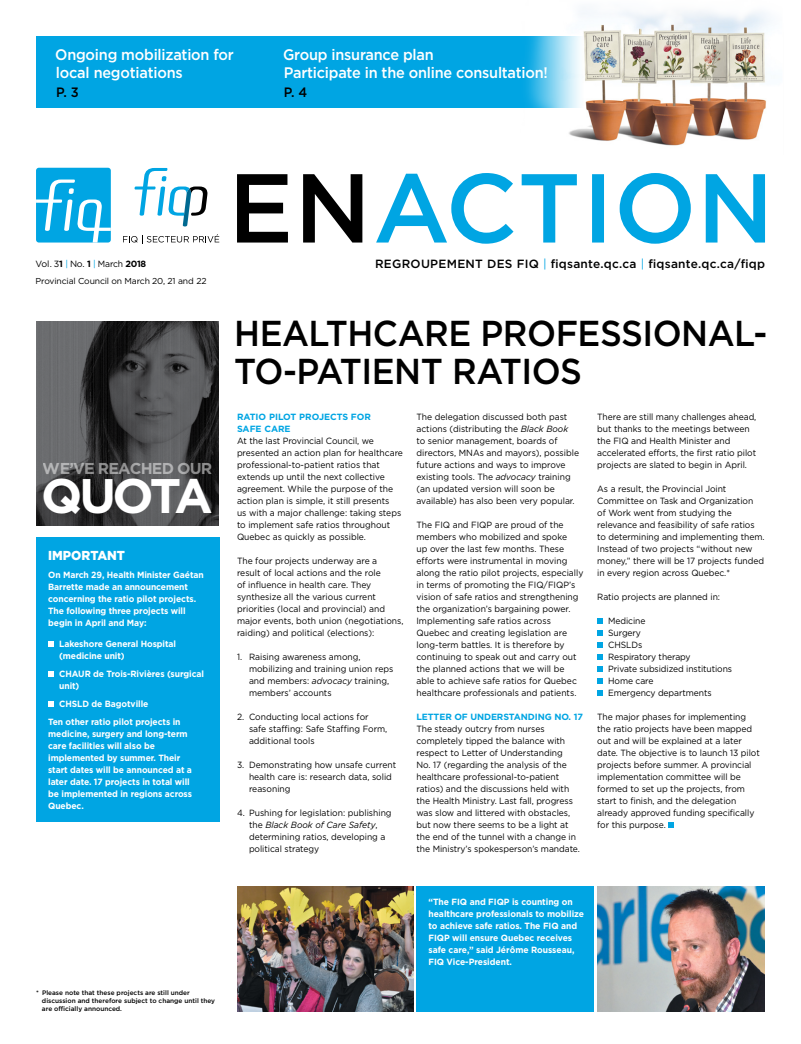
<style>
.page{position:relative;width:801px;height:1044px;background:#fff}
.page>*{position:absolute;margin:0;border:0;box-sizing:border-box;transform-origin:0 0}
.t1{font:700 48.5px "Gotham";letter-spacing:-.08em;color:#fff}
.t2{font:500 36px/38px "Gotham";letter-spacing:-.015em;color:#000;scale:.95 1}
.t3{font:700 15.8px "Gotham";letter-spacing:-.05em;color:#fff}
.t4{font:500 15.3px/18.7px "Gotham";letter-spacing:-.015em;color:#fff;scale:.95 1}
.t5{font:500 13.6px "Gotham";color:#000;scale:.95 1}
.t6{font:900 13px "Gotham";color:#fff;scale:.95 1}
.t7{font:500 11.9px "Gotham";letter-spacing:.025em;color:#000}
.t8{font:9px/12px "Gotham";letter-spacing:-.005em;color:#000;scale:.95 1}
.t9{font:700 9px/12px "Gotham";letter-spacing:-.01em;color:#fff;scale:.95 1}
.t10{font:700 9px/12px "Gotham";color:#00a5e3}
.t11{font:9px "Gotham";letter-spacing:-.005em;color:#000}
.t12{font:8.6px "Gotham";letter-spacing:-.015em;color:#000}
.t13{font:500 6.5px/8px "Gotham";color:#000}
.s1{font-weight:700}
.s2{color:#00a5e3}
.s3{font-weight:400;color:#00a5e3}
.s4{font-style:italic}
</style>
<div class="page">
<div style="left:36px;top:36px;width:729px;height:72px;background:#00a5e3"></div>
<svg style="left:237px;top:174px;width:125px;height:69px"></svg>
<svg style="left:376px;top:173px;width:389px;height:71px"></svg>
<div style="left:36px;top:168px;width:75px;height:75px;background:#00a5e3;border-radius:3px"></div>
<svg style="left:36px;top:180px;width:75px;height:63px"></svg>
<img style="left:36px;top:321px;width:183px;height:205px">
<img style="left:597px;top:886px;width:168px;height:126px">
<div style="left:36px;top:537px;width:184px;height:285px;background:#00a5e3"></div>
<svg style="left:48px;top:641px;width:6px;height:6px"></svg>
<svg style="left:48px;top:671px;width:6px;height:6px"></svg>
<svg style="left:48px;top:701px;width:6px;height:6px"></svg>
<div style="left:416px;top:886px;width:178px;height:126px;background:#00a5e3"></div>
<svg style="left:597px;top:618px;width:6px;height:6px"></svg>
<svg style="left:597px;top:630px;width:6px;height:6px"></svg>
<svg style="left:597px;top:642px;width:6px;height:6px"></svg>
<svg style="left:597px;top:654px;width:6px;height:6px"></svg>
<svg style="left:597px;top:666px;width:6px;height:6px"></svg>
<svg style="left:597px;top:678px;width:6px;height:6px"></svg>
<svg style="left:597px;top:690px;width:6px;height:6px"></svg>
<svg style="left:668px;top:822px;width:6px;height:6px"></svg>
<img style="left:237px;top:886px;width:177px;height:126px">
<img style="left:527px;top:10px;width:243px;height:136px">
<svg style="left:123px;top:234px;width:96px;height:10px"></svg>
<svg style="left:135px;top:168px;width:73px;height:58px"></svg>
<h3 class="t4" style="left:55px;top:45px;width:190px">Ongoing mobilization for local negotiations</h3>
<h3 class="t5" style="left:56px;top:85px;width:25px">P. 3</h3>
<h3 class="t4" style="left:283px;top:45px;width:280px">Group insurance plan<br>Participate in the online consultation!</h3>
<h3 class="t5" style="left:284px;top:85px;width:26px">P. 4</h3>
<p class="t11" style="left:36px;top:259px;width:112px">vol. 3<span class="s1">1</span> <span class="s2">|</span> no. <span class="s1">1</span> <span class="s2">|</span> March <span class="s1">2018</span></p>
<h3 class="t7" style="left:375px;top:257px;width:392px">Regroupement des FIQ <span class="s3">|</span> fiqsante.qc.ca <span class="s3">|</span> fiqsante.qc.ca/fiqp</h3>
<p class="t12" style="left:36px;top:276px;width:172px">Provincial Council on March 20, 21 and 22</p>
<h3 class="t3" style="left:43px;top:459px;width:171px">WE’VE REACHED OUR</h3>
<h1 class="t1" style="left:41px;top:467px;width:173px">QUOTA</h1>
<h3 class="t6" style="left:48px;top:548px;width:82px">IMPORTANT</h3>
<p class="t9" style="left:48px;top:568px;width:165px">On March 29, Health Minister Gaétan<br>Barrette made an announcement concerning the ratio pilot projects.<br>The following three projects will begin in April and May:</p>
<p class="t9" style="left:59px;top:637px;width:125px;text-indent:-5px">Lakeshore General Hospital (medicine unit)</p>
<p class="t9" style="left:59px;top:667px;width:154px;text-indent:-5px">CHAUR de Trois-Rivières (surgical unit)</p>
<p class="t9" style="left:48px;top:694px;width:141px;line-height:18px;text-indent:6px">CHSLD de Bagotville<br>Ten other ratio pilot projects in</p>
<p class="t9" style="left:48px;top:727px;width:153px">medicine, surgery and long‑term care facilities will also be implemented by summer. Their start dates will be announced at a later date. 17 projects in total will be implemented in regions across<br>Quebec.</p>
<p class="t13" style="left:42px;top:989px;width:175px;text-indent:-6px">* Please note that these projects are still under discussion and therefore subject to change until they are officially announced.</p>
<h2 class="t2" style="left:234px;top:314px;width:563px">Healthcare professi onal&shy;to-pati ent rati os</h2>
<p class="t10" style="left:237px;top:411px;width:133px">Ratio pilot projects for safe care</p>
<p class="t8" style="left:237px;top:435px;width:176px">At the last Provincial Council, we presented an action plan for healthcare professional-to-patient ratios that extends up until the next collective agreement. While the purpose of the action plan is simple, it still presents<br>us with a major challenge: taking steps to implement safe ratios throughout Quebec as quickly as possible.</p>
<p class="t8" style="left:237px;top:555px;width:177px">The four projects underway are a<br>result of local actions and the role<br>of influence in health care. They synthesize all the various current priorities (local and provincial) and major events, both union (negotiations, raiding) and political (elections):</p>
<p class="t8" style="left:249px;top:651px;width:153px;text-indent:-12px">1. Raising awareness among, mobilizing and training union reps and members: <span class="s4">advocacy</span> training, members’ accounts</p>
<p class="t8" style="left:249px;top:711px;width:147px;text-indent:-12px">2. Conducting local actions for safe staffing: Safe Staffing Form, additional tools</p>
<p class="t8" style="left:249px;top:759px;width:157px;text-indent:-12px">3. Demonstrating how unsafe current health care is: research data, solid reasoning</p>
<p class="t8" style="left:249px;top:807px;width:152px;text-indent:-12px">4. Pushing for legislation: publishing the <span class="s4">Black Book of Care Safety</span>, determining ratios, developing a political strategy</p>
<p class="t8" style="left:597px;top:411px;width:169px">There are still many challenges ahead, but thanks to the meetings between the FIQ and Health Minister and accelerated efforts, the first ratio pilot projects are slated to begin in April.</p>
<p class="t8" style="left:597px;top:483px;width:178px">As a result, the Provincial Joint Committee on Task and Organization<br>of Work went from studying the relevance and feasibility of safe ratios to determining and implementing them.<br>Instead of two projects “without new money,” there will be 17 projects funded in every region across Quebec.*</p>
<p class="t8" style="left:597px;top:591px;width:131px">Ratio projects are planned in:</p>
<p class="t8" style="left:608px;top:615px;width:132px">Medicine<br>Surgery<br>CHSLDs<br>Respiratory therapy<br>Private subsidized institutions<br>Home care<br>Emergency departments</p>
<p class="t8" style="left:597px;top:711px;width:173px">The major phases for implementing the ratio projects have been mapped out and will be explained at a later date. The objective is to launch 13 pilot projects before summer. A provincial implementation committee will be formed to set up the projects, from start to finish, and the delegation already approved funding specifically for this purpose.</p>
<p class="t8" style="left:416px;top:411px;width:173px">The delegation discussed both past actions (distributing the <span class="s4">Black Book </span>to senior management, boards of directors, MNAs and mayors), possible future actions and ways to improve existing tools. The <span class="s4">advocacy</span> training (an updated version will soon be available) has also been very popular.</p>
<p class="t8" style="left:416px;top:519px;width:177px">The FIQ and FIQP are proud of the members who mobilized and spoke<br>up over the last few months. These efforts were instrumental in moving along the ratio pilot projects, especially in terms of promoting the FIQ/FIQP’s vision of safe ratios and strengthening the organization’s bargaining power.<br>Implementing safe ratios across Quebec and creating legislation are long-term battles. It is therefore by continuing to speak out and carry out the planned actions that we will be able to achieve safe ratios for Quebec healthcare professionals and patients.</p>
<p class="t10" style="left:416px;top:711px;width:168px">Letter of Understanding No. 17</p>
<p class="t8" style="left:416px;top:723px;width:174px">The steady outcry from nurses completely tipped the balance with respect to Letter of Understanding<br>No. 17 (regarding the analysis of the healthcare professional-to-patient ratios) and the discussions held with the Health Ministry. Last fall, progress was slow and littered with obstacles, but now there seems to be a light at the end of the tunnel with a change in the Ministry’s spokesperson’s mandate.</p>
<p class="t9" style="left:428px;top:896px;width:165px">“The FI Q and FI QP is counting on healthcare professionals to mobilize to achieve safe ratios. The FI Q and<br>FI QP will ensure Quebec receives safe care,” said Jérôme Rousseau,<br>FI Q Vice-President.</p>
</div>
